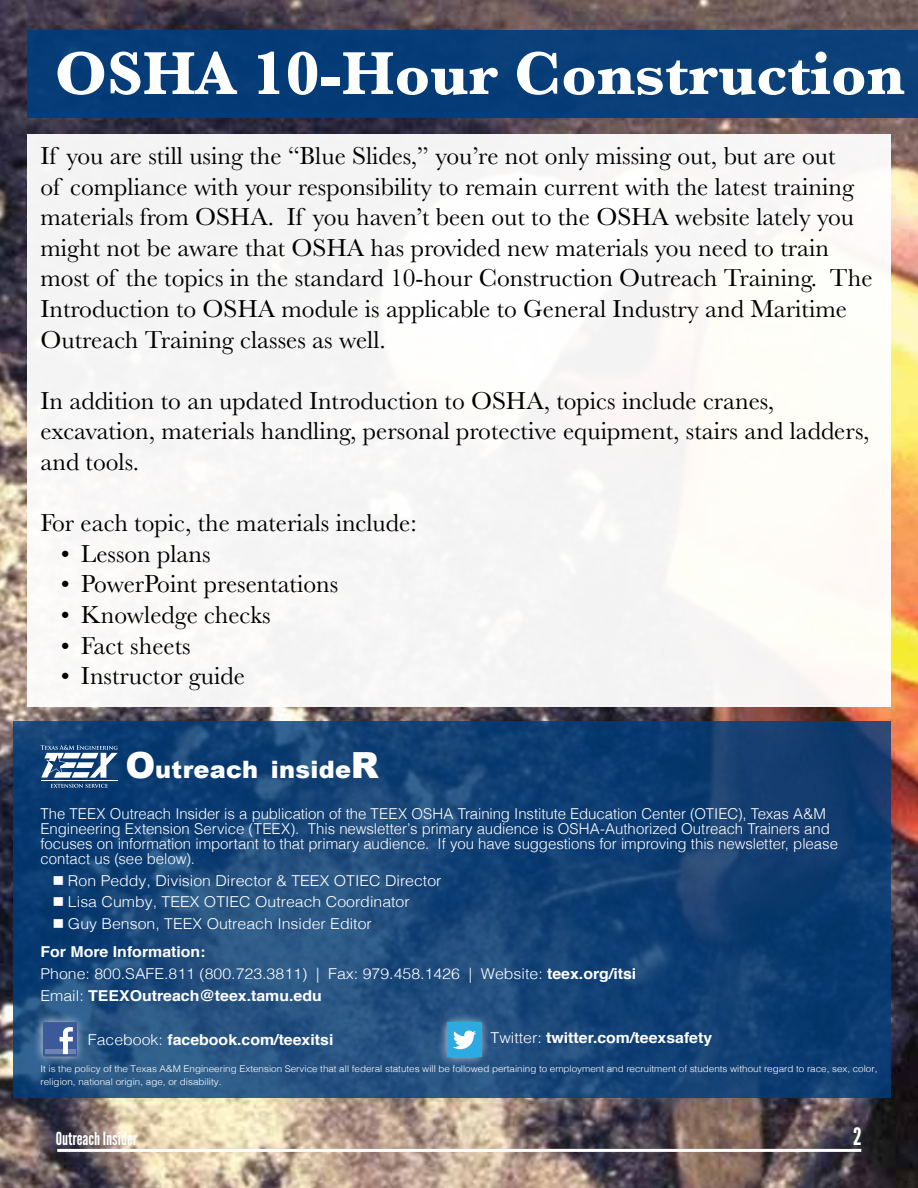
<style>
.page{position:relative;width:918px;height:1188px;background:#fff}
.page>*{position:absolute;margin:0;border:0;box-sizing:border-box;transform-origin:0 0}
.t1{font:700 63px "Baskerville";color:#fff}
.t2{font:25.5px/30.6px "Baskerville";color:#000}
.t3{font:900 24px "Arial";letter-spacing:.01em;color:#fff}
.t4{font:24px "League Gothic";color:#fff}
.t5{font:18px "League Gothic";color:#fff}
.t6{font:300 15px/15px "Helvetica";color:#fff}
.t7{font:300 15px/21.9px "Helvetica";color:#fff;scale:1.06 1}
.t8{font:700 15px "Helvetica";color:#fff;scale:1.06 1}
.t9{font:300 9.3px/13.5px "Helvetica";color:#fff;scale:1.06 1}
.s1{font-size:36px}
.s2{font-weight:700}
.s3{font-weight:300}
</style>
<div class="page">
<img style="left:0;top:0;width:918px;height:1188px">
<hr style="left:57px;top:1149px;width:804px;height:3px;background:#fff">
<svg style="left:14px;top:721px;width:877px;height:377px;background:#164477"></svg>
<svg style="left:40px;top:745px;width:78px;height:33px"></svg>
<svg style="left:51px;top:784px;width:57px;height:4px"></svg>
<hr style="left:41px;top:781px;width:76px;height:1px;background:#fff">
<div style="left:437px;top:1013px;width:54px;height:54px;background:#fff;opacity:.75"></div>
<div style="left:447px;top:1023px;width:34px;height:34px;background:#2caae1"></div>
<svg style="left:453px;top:1031px;width:23px;height:18px"></svg>
<div style="left:33px;top:1012px;width:53px;height:54px;background:#fff;opacity:.75"></div>
<svg style="left:43px;top:1022px;width:33px;height:35px"></svg>
<div style="left:27px;top:134px;width:864px;height:572px;background:#f8f6f6"></div>
<div style="left:27px;top:30px;width:891px;height:88px;background:#073e79"></div>
<h1 class="t1" style="left:55px;top:30px;width:851px">OSHA 10-Hour Construction</h1>
<p class="t2" style="left:40px;top:141px;width:834px">If you are still using the “Blue Slides,” you’re not only missing out, but are out<br>of compliance with your responsibility to remain current with the latest training materials from OSHA. If you haven’t been out to the OSHA website lately you might not be aware that OSHA has provided new materials you need to train most of the topics in the standard 10-hour Construction Outreach Training. The Introduction to OSHA module is applicable to General Industry and Maritime Outreach Training classes as well.</p>
<p class="t2" style="left:40px;top:386px;width:830px">In addition to an updated Introduction to OSHA, topics include cranes, excavation, materials handling, personal protective equipment, stairs and ladders, and tools.</p>
<p class="t2" style="left:40px;top:508px;width:378px">For each topic, the materials include:</p>
<p class="t2" style="left:61px;top:539px;width:151px">• Lesson plans</p>
<p class="t2" style="left:61px;top:569px;width:279px">• PowerPoint presentations</p>
<p class="t2" style="left:61px;top:600px;width:211px">• Knowledge checks</p>
<p class="t2" style="left:61px;top:630px;width:131px">• Fact sheets</p>
<p class="t2" style="left:61px;top:661px;width:186px">• Instructor guide</p>
<p class="t3" style="left:126px;top:752px;width:255px"><span class="s1">O</span>utreach inside<span class="s1">R</span></p>
<p class="t6" style="left:40px;top:805px;width:799px">The TEEX Outreach Insider is a publication of the TEEX OSHA Training Institute Education Center (OTIEC), Texas A&amp;M Engineering Extension Service (TEEX). This newsletter’s primary audience is OSHA-Authorized Outreach Trainers and focuses on information important to that primary audience. If you have suggestions for improving this newsletter, please contact us (see below).</p>
<p class="t7" style="left:52px;top:868px;width:369px">■ Ron Peddy, Division Director &amp; TEEX OTIEC Director</p>
<p class="t7" style="left:52px;top:890px;width:339px">■ Lisa Cumby, TEEX OTIEC Outreach Coordinator</p>
<p class="t7" style="left:52px;top:912px;width:303px">■ Guy Benson, TEEX Outreach Insider Editor</p>
<p class="t7" style="left:40px;top:940px;width:564px"><span class="s2">For More Information:<br></span>Phone: 800.SAFE.811 (800.723.3811) | Fax: 979.458.1426 | Website: <span class="s2">teex.org/itsi<br></span>Email: <span class="s2">TEEXOutreach@teex.tamu.edu</span></p>
<p class="t8" style="left:88px;top:1027px;width:233px"><span class="s3">Facebook:</span> facebook.com/teexitsi</p>
<p class="t8" style="left:491px;top:1025px;width:211px"><span class="s3">Twitter:</span> twitter.com/teexsafety</p>
<p class="t9" style="left:40px;top:1061px;width:791px">It is the policy of the Texas A&amp;M Engineering Extension Service that all federal statutes will be followed pertaining to employment and recruitment of students without regard to race, sex, color, religion, national origin, age, or disability.</p>
<p class="t5" style="left:56px;top:1128px;width:83px">Outreach Insider</p>
<p class="t4" style="left:853px;top:1123px;width:10px">2</p>
</div>
